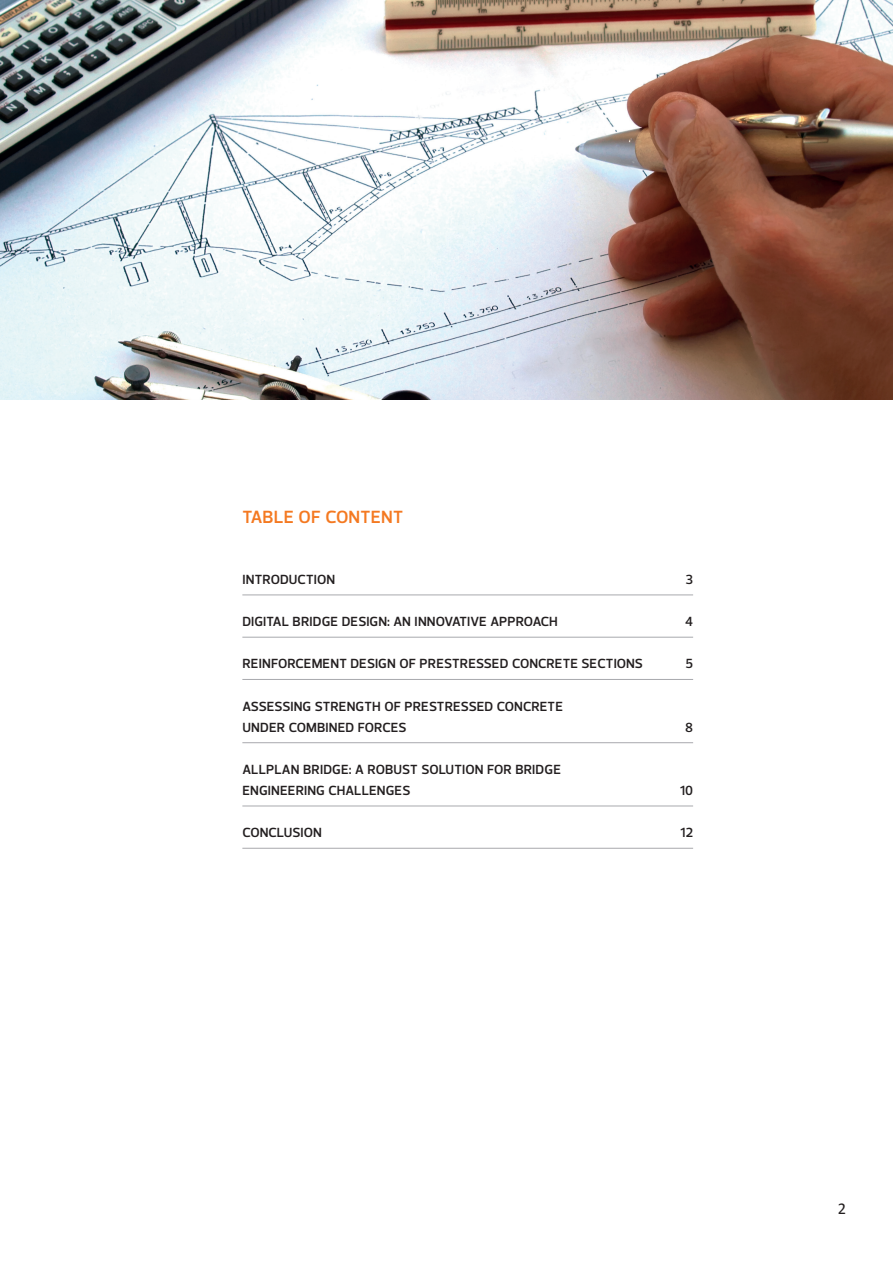
<style>
.page{position:relative;width:893px;height:1263px;background:#fff}
.page>*{position:absolute;margin:0;border:0;box-sizing:border-box;transform-origin:0 0}
.TOC_title{font:600 18px "Prelo";letter-spacing:.015em;color:#f47921}
.t1{font:16.5px "Calibri";color:#231f20}
.t2{font:600 13.5px/21px "Prelo";letter-spacing:.015em;color:#231f20}
</style>
<div class="page">
<img style="left:0;top:0;width:893px;height:400px">
<hr style="left:242px;top:594px;width:451px;height:1px;background:#a8a9ad">
<hr style="left:242px;top:637px;width:451px;height:1px;background:#a8a9ad">
<hr style="left:242px;top:679px;width:451px;height:1px;background:#a8a9ad">
<hr style="left:242px;top:742px;width:451px;height:1px;background:#a8a9ad">
<hr style="left:242px;top:806px;width:451px;height:1px;background:#a8a9ad">
<hr style="left:242px;top:848px;width:451px;height:1px;background:#a8a9ad">
<p class="TOC_title" style="left:242px;top:506px;width:162px">TABLE OF CONTENT</p>
<p class="t2" style="left:242px;top:569px;width:94px">INTRODUCTION</p>
<p class="t2" style="left:685px;top:569px;width:9px">3</p>
<p class="t2" style="left:242px;top:611px;width:317px">DIGITAL BRIDGE DESIGN: AN INNOVATIVE APPROACH</p>
<p class="t2" style="left:685px;top:611px;width:9px">4</p>
<p class="t2" style="left:242px;top:653px;width:402px">REINFORCEMENT DESIGN OF PRESTRESSED CONCRETE SECTIONS</p>
<p class="t2" style="left:685px;top:653px;width:9px">5</p>
<p class="t2" style="left:242px;top:696px;width:322px">ASSESSING STRENGTH OF PRESTRESSED CONCRETE<br>UNDER COMBINED FORCES</p>
<p class="t2" style="left:685px;top:717px;width:9px">8</p>
<p class="t2" style="left:242px;top:759px;width:320px">ALLPLAN BRIDGE: A ROBUST SOLUTION FOR BRIDGE<br>ENGINEERING CHALLENGES</p>
<p class="t2" style="left:680px;top:780px;width:15px">10</p>
<p class="t2" style="left:242px;top:822px;width:81px">CONCLUSION</p>
<p class="t2" style="left:681px;top:822px;width:14px">12</p>
<p class="t1" style="left:838px;top:1198px;width:10px">2</p>
</div>
